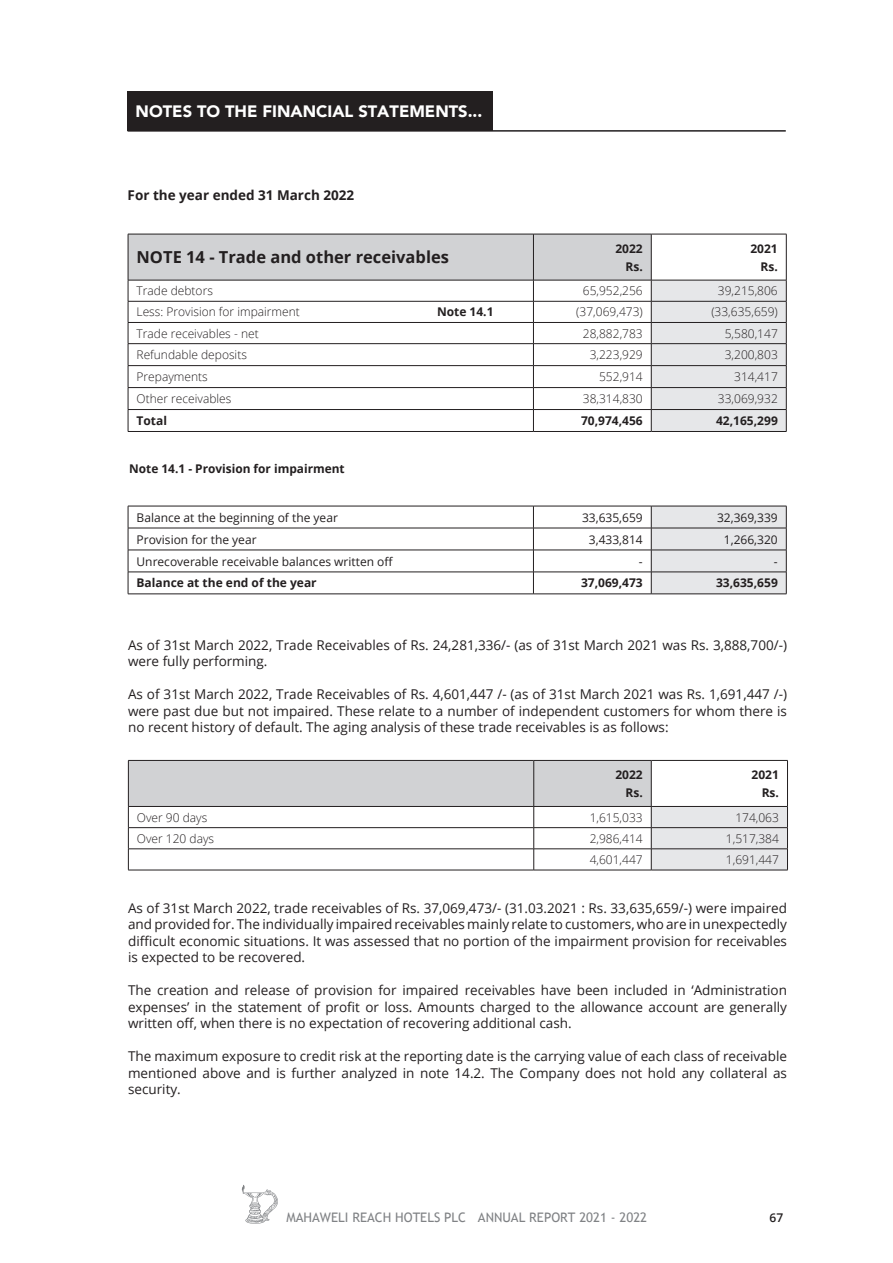
<style>
.page{position:relative;width:893px;height:1263px;background:#fff}
.page>*{position:absolute;margin:0;border:0;box-sizing:border-box;transform-origin:0 0}
.t1{font:700 16.5px "Open Sans";color:#231f20}
.t2{font:900 16.5px "Avenir";color:#fff}
.t3{font:13.5px/16.5px "Open Sans";color:#231f20;text-align:justify}
.t4{font:700 13.5px "Open Sans";color:#231f20}
.t5{font:13.2px "Trebuchet MS";color:#808285}
.t6{font:300 12px "Open Sans";color:#231f20}
.t7{font:700 12px/18px "Open Sans";color:#231f20;text-align:right}
.t8{font:12px "Open Sans";color:#231f20}
.t9{font:600 12px "Open Sans";color:#231f20}
</style>
<div class="page">
<hr style="left:128px;top:594px;width:405px;height:1px;background:#231f20">
<hr style="left:533px;top:594px;width:118px;height:1px;background:#231f20">
<hr style="left:651px;top:594px;width:135px;height:1px;background:#231f20">
<hr style="left:128px;top:870px;width:406px;height:1px;background:#231f20">
<hr style="left:534px;top:870px;width:117px;height:1px;background:#231f20">
<hr style="left:651px;top:870px;width:137px;height:1px;background:#231f20">
<svg style="left:128px;top:760px;width:660px;height:110px"></svg>
<div style="left:128px;top:92px;width:365px;height:38px;background:#231f20"></div>
<hr style="left:128px;top:130px;width:658px;height:2px;background:#231f20">
<svg style="left:127px;top:233px;width:660px;height:361px"></svg>
<svg style="left:242px;top:1185px;width:36px;height:39px"></svg>
<p class="t2" style="left:136px;top:97px;width:348px">NOTES TO THE FINANCIAL STATEMENTS...</p>
<p class="t4" style="left:128px;top:185px;width:228px">For the year ended 31 March 2022</p>
<p class="t1" style="left:87px;top:246px;width:364px">14. NOTE 14 - Trade and other receivables</p>
<p class="t7" style="left:615px;top:239px;width:29px">2022<br>Rs.</p>
<p class="t7" style="left:750px;top:239px;width:29px">2021<br>Rs.</p>
<p class="t6" style="left:137px;top:283px;width:78px">Trade debtors</p>
<p class="t6" style="left:583px;top:283px;width:61px">65,952,256</p>
<p class="t6" style="left:718px;top:283px;width:61px">39,215,806</p>
<p class="t6" style="left:137px;top:304px;width:165px">Less: Provision for impairment</p>
<p class="t7" style="left:437px;top:303px;width:58px">Note 14.1</p>
<p class="t6" style="left:576px;top:304px;width:68px">(37,069,473)</p>
<p class="t6" style="left:711px;top:304px;width:68px">(33,635,659)</p>
<p class="t6" style="left:137px;top:325px;width:124px">Trade receivables - net</p>
<p class="t6" style="left:583px;top:325px;width:61px">28,882,783</p>
<p class="t6" style="left:725px;top:325px;width:55px">5,580,147</p>
<p class="t6" style="left:137px;top:347px;width:112px">Refundable deposits</p>
<p class="t6" style="left:590px;top:347px;width:55px">3,223,929</p>
<p class="t6" style="left:725px;top:347px;width:55px">3,200,803</p>
<p class="t6" style="left:137px;top:369px;width:73px">Prepayments</p>
<p class="t6" style="left:599px;top:369px;width:45px">552,914</p>
<p class="t6" style="left:734px;top:369px;width:45px">314,417</p>
<p class="t6" style="left:137px;top:390px;width:96px">Other receivables</p>
<p class="t6" style="left:583px;top:390px;width:61px">38,314,830</p>
<p class="t6" style="left:718px;top:390px;width:61px">33,069,932</p>
<p class="t7" style="left:137px;top:411px;width:32px">Total</p>
<p class="t7" style="left:581px;top:411px;width:63px">70,974,456</p>
<p class="t7" style="left:716px;top:411px;width:63px">42,165,299</p>
<p class="t7" style="left:129px;top:460px;width:217px">Note 14.1 - Provision for impairment</p>
<p class="t8" style="left:137px;top:509px;width:203px">Balance at the beginning of the year</p>
<p class="t8" style="left:582px;top:509px;width:62px">33,635,659</p>
<p class="t8" style="left:717px;top:509px;width:62px">32,369,339</p>
<p class="t8" style="left:137px;top:531px;width:122px">Provision for the year</p>
<p class="t8" style="left:589px;top:531px;width:55px">3,433,814</p>
<p class="t8" style="left:724px;top:531px;width:55px">1,266,320</p>
<p class="t8" style="left:137px;top:553px;width:258px">Unrecoverable receivable balances written off</p>
<p class="t8" style="left:639px;top:553px;width:5px">-</p>
<p class="t8" style="left:774px;top:553px;width:5px">-</p>
<p class="t7" style="left:137px;top:574px;width:182px">Balance at the end of the year</p>
<p class="t7" style="left:581px;top:574px;width:63px">37,069,473</p>
<p class="t7" style="left:716px;top:574px;width:63px">33,635,659</p>
<p class="t3" style="left:128px;top:636px;width:660px">As of 31st March 2022, Trade Receivables of Rs. 24,281,336/- (as of 31st March 2021 was Rs. 3,888,700/-) were fully performing.</p>
<p class="t3" style="left:128px;top:686px;width:660px">As of 31st March 2022, Trade Receivables of Rs. 4,601,447 /- (as of 31st March 2021 was Rs. 1,691,447 /-) were past due but not impaired. These relate to a number of independent customers for whom there is no recent history of default. The aging analysis of these trade receivables is as follows:</p>
<p class="t7" style="left:615px;top:765px;width:29px">2022<br>Rs.</p>
<p class="t7" style="left:752px;top:765px;width:29px">2021<br>Rs.</p>
<p class="t6" style="left:137px;top:809px;width:72px">Over 90 days</p>
<p class="t6" style="left:590px;top:809px;width:55px">1,615,033</p>
<p class="t6" style="left:735px;top:809px;width:45px">174,063</p>
<p class="t6" style="left:137px;top:830px;width:79px">Over 120 days</p>
<p class="t6" style="left:590px;top:830px;width:55px">2,986,414</p>
<p class="t6" style="left:726px;top:830px;width:55px">1,517,384</p>
<p class="t6" style="left:590px;top:851px;width:55px">4,601,447</p>
<p class="t6" style="left:726px;top:851px;width:55px">1,691,447</p>
<p class="t3" style="left:128px;top:899px;width:660px">As of 31st March 2022, trade receivables of Rs. 37,069,473/- (31.03.2021 : Rs. 33,635,659/-) were impaired and provided for. The individually impaired receivables mainly relate to customers, who are in unexpectedly difficult economic situations. It was assessed that no portion of the impairment provision for receivables is expected to be recovered.</p>
<p class="t3" style="left:128px;top:981px;width:660px">The creation and release of provision for impaired receivables have been included in ‘Administration expenses’ in the statement of profit or loss. Amounts charged to the allowance account are generally written off, when there is no expectation of recovering additional cash.</p>
<p class="t3" style="left:128px;top:1047px;width:660px">The maximum exposure to credit risk at the reporting date is the carrying value of each class of receivable mentioned above and is further analyzed in note 14.2. The Company does not hold any collateral as security.</p>
<p class="t5" style="left:287px;top:1210px;width:362px">MAHAWELI REACH HOTELS PLC ANNUAL REPORT 2021 - 2022</p>
<p class="t9" style="left:769px;top:1209px;width:15px">67</p>
</div>
